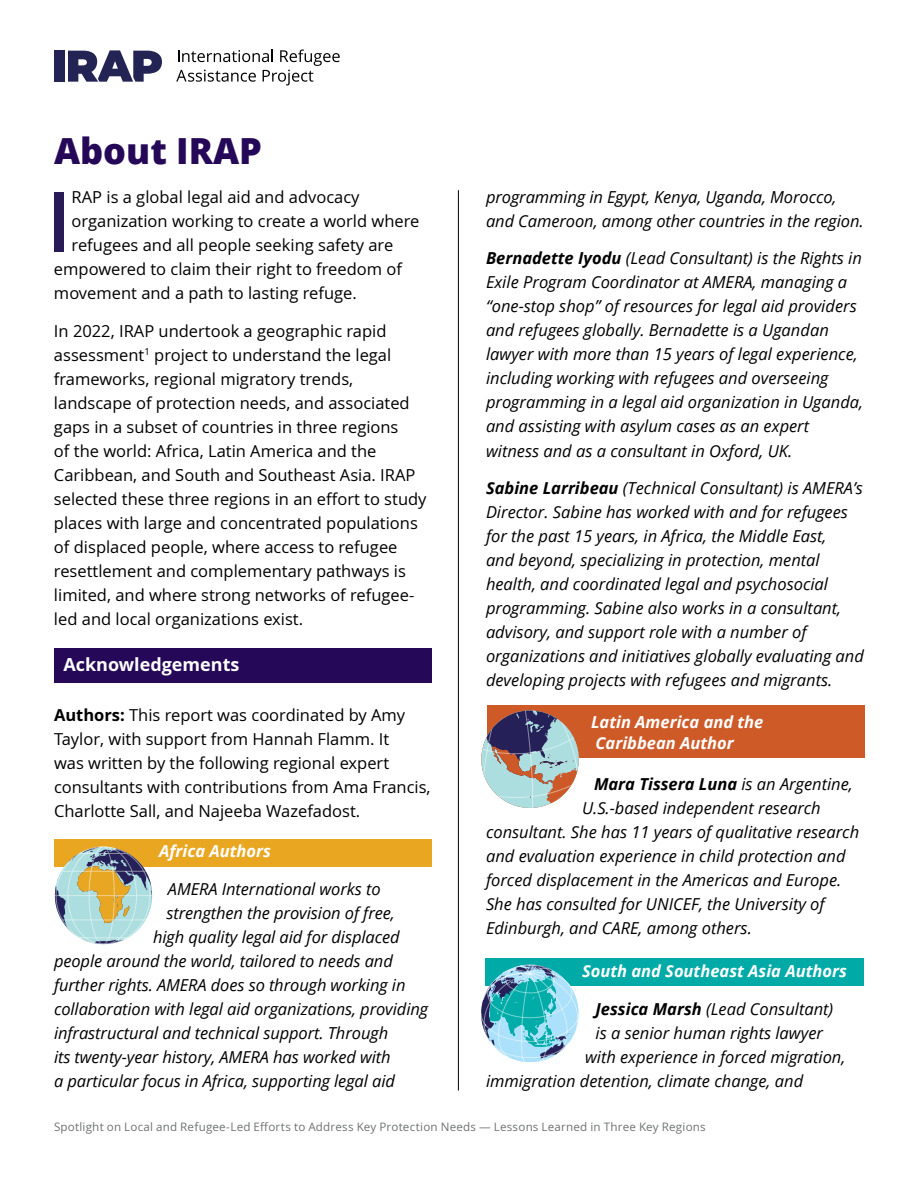
<style>
.page{position:relative;width:918px;height:1188px;background:#fff}
.page>*{position:absolute;margin:0;border:0;box-sizing:border-box;transform-origin:0 0}
.t1{font:600 83.7px "Open Sans";color:#281b58}
.t2{font:800 36px "Open Sans";color:#260859}
.t3{font:700 18px "Open Sans";color:#fff}
.t4{font:italic 16.5px/24px "Open Sans";color:#000}
.t5{font:16.5px/24px "Open Sans";color:#000}
.t6{font:italic 700 16.5px/21px "Open Sans";color:#fff}
.t7{font:italic 700 16.5px "Open Sans";color:#000}
.t8{font:11.7px "Open Sans";letter-spacing:.015em;color:#707372}
.s1{font-weight:700}
.s2{font-weight:400}
</style>
<div class="page">
<div style="left:54px;top:649px;width:377px;height:34px;background:#260859"></div>
<div style="left:54px;top:839px;width:378px;height:28px;background:#e9a721"></div>
<div style="left:485px;top:958px;width:378px;height:28px;background:#00aba7"></div>
<div style="left:487px;top:706px;width:378px;height:52px;background:#ce5a27"></div>
<div style="left:54px;top:51px;width:10px;height:31px;background:#242454"></div>
<svg style="left:68px;top:50px;width:94px;height:32px"></svg>
<svg style="left:176px;top:50px;width:164px;height:35px"></svg>
<hr style="left:458px;top:190px;width:1px;height:900px;background:#000">
<svg style="left:54px;top:846px;width:98px;height:99px"></svg>
<svg style="left:481px;top:711px;width:98px;height:97px"></svg>
<svg style="left:481px;top:964px;width:98px;height:98px"></svg>
<h2 class="t2" style="left:54px;top:123px;width:210px">About IRAP</h2>
<h1 class="t1" style="left:46px;top:164px;width:27px">I</h1>
<p class="t5" style="left:72px;top:185px;width:289px">RAP is a global legal aid and advocacy</p>
<p class="t5" style="left:72px;top:209px;width:349px">organization working to create a world where</p>
<p class="t5" style="left:72px;top:233px;width:323px">refugees and all people seeking safety are</p>
<p class="t5" style="left:54px;top:257px;width:350px">empowered to claim their right to freedom of</p>
<p class="t5" style="left:54px;top:281px;width:304px">movement and a path to lasting refuge.</p>
<p class="t5" style="left:54px;top:319px;width:374px">In 2022, IRAP undertook a geographic rapid assessment<sup>1</sup> project to understand the legal frameworks, regional migratory trends, landscape of protection needs, and associated gaps in a subset of countries in three regions<br>of the world: Africa, Latin America and the Caribbean, and South and Southeast Asia. IRAP selected these three regions in an effort to study places with large and concentrated populations of displaced people, where access to refugee resettlement and complementary pathways is limited, and where strong networks of refugee&shy;led and local organizations exist.</p>
<p class="t3" style="left:63px;top:652px;width:178px">Acknowledgements</p>
<p class="t5" style="left:54px;top:702px;width:378px"><span class="s1">Authors:</span> This report was coordinated by Amy Taylor, with support from Hannah Flamm. It<br>was written by the following regional expert consultants with contributions from Ama Francis, Charlotte Sall, and Najeeba Wazefadost.</p>
<p class="t6" style="left:159px;top:841px;width:113px">Africa Authors</p>
<p class="t4" style="left:168px;top:877px;width:214px">AMERA International works to</p>
<p class="t4" style="left:166px;top:901px;width:230px">strengthen the provision of free,</p>
<p class="t4" style="left:153px;top:925px;width:248px">high quality legal aid for displaced</p>
<p class="t4" style="left:54px;top:949px;width:340px">people around the world, tailored to needs and</p>
<p class="t4" style="left:54px;top:973px;width:353px">further rights. AMERA does so through working in</p>
<p class="t4" style="left:54px;top:997px;width:376px">collaboration with legal aid organizations, providing</p>
<p class="t4" style="left:54px;top:1021px;width:336px">infrastructural and technical support. Through</p>
<p class="t4" style="left:54px;top:1045px;width:338px">its twenty-year history, AMERA has worked with</p>
<p class="t4" style="left:54px;top:1069px;width:342px">a particular focus in Africa, supporting legal aid</p>
<p class="t4" style="left:486px;top:184px;width:379px">programming in Egypt, Kenya, Uganda, Morocco, and Cameroon, among other countries in the region.</p>
<p class="t4" style="left:486px;top:246px;width:379px"><span class="s1">Bernadette Iyodu</span> (Lead Consultant) is the Rights in Exile Program Coordinator at AMERA, managing a “one-stop shop” of resources for legal aid providers and refugees globally. Bernadette is a Ugandan lawyer with more than 15 years of legal experience, including working with refugees and overseeing programming in a legal aid organization in Uganda, and assisting with asylum cases as an expert witness and as a consultant in Oxford, UK.</p>
<p class="t4" style="left:486px;top:476px;width:379px"><span class="s1">Sabine Larribeau</span> (Technical Consultant) is AMERA’s Director. Sabine has worked with and for refugees for the past 15 years, in Africa, the Middle East,<br>and beyond, specializing in protection, mental health, and coordinated legal and psychosocial programming. Sabine also works in a consultant, advisory, and support role with a number of organizations and initiatives globally evaluating and developing projects with refugees and migrants.</p>
<p class="t6" style="left:591px;top:711px;width:174px">Latin America and the<br>Caribbean Author</p>
<p class="t7" style="left:594px;top:772px;width:260px">Mara Tissera Luna <span class="s2">is an Argentine,</span></p>
<p class="t4" style="left:582px;top:795px;width:240px">U.S.-based independent research</p>
<p class="t4" style="left:486px;top:819px;width:375px">consultant. She has 11 years of qualitative research</p>
<p class="t4" style="left:486px;top:843px;width:361px">and evaluation experience in child protection and</p>
<p class="t4" style="left:486px;top:867px;width:357px">forced displacement in the Americas and Europe.</p>
<p class="t4" style="left:486px;top:891px;width:340px">She has consulted for UNICEF, the University of</p>
<p class="t4" style="left:486px;top:915px;width:267px">Edinburgh, and CARE, among others.</p>
<p class="t6" style="left:582px;top:960px;width:266px">South and Southeast Asia Authors</p>
<p class="t4" style="left:596px;top:996px;width:239px"><span class="s1">Jessica Marsh</span> (Lead Consultant)</p>
<p class="t4" style="left:596px;top:1020px;width:229px">is a senior human rights lawyer</p>
<p class="t4" style="left:585px;top:1044px;width:262px">with experience in forced migration,</p>
<p class="t4" style="left:486px;top:1068px;width:319px">immigration detention, climate change, and</p>
<p class="t8" style="left:54px;top:1119px;width:653px">Spotlight on Local and Refugee-Led Efforts to Address Key Protection Needs — Lessons Learned in Three Key Regions</p>
</div>
